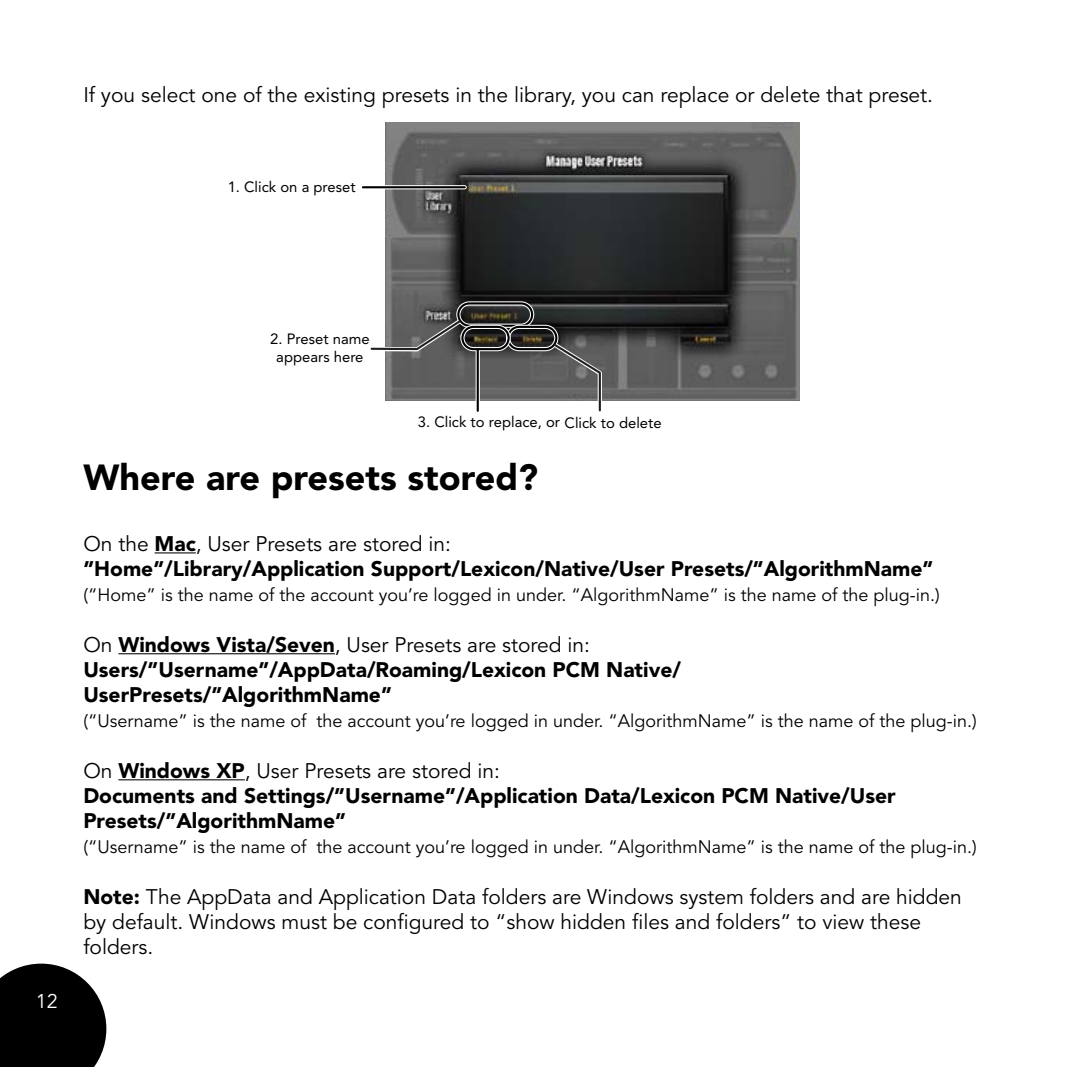
<style>
.page{position:relative;width:1067px;height:1067px;background:#fff}
.page>*{position:absolute;margin:0;border:0;box-sizing:border-box;transform-origin:0 0}
.t1{font:900 36px "Avenir";color:#000}
.t2{font:900 21px/25.2px "Avenir";color:#000}
.t3{font:21px/25.2px "Avenir";color:#000}
.t4{font:19.8px "Avenir";color:#fff}
.t5{font:18px "Avenir";color:#000}
.t6{font:14.7px/17.7px "Avenir";color:#000;text-align:center}
.s1{font-weight:400}
.s2{font-weight:900}
</style>
<div class="page">
<svg style="left:0;top:963px;width:106px;height:103px;background:#1c1c1c"></svg>
<hr style="left:155px;top:552px;width:41px;height:1px;background:#000">
<hr style="left:118px;top:653px;width:217px;height:1px;background:#000">
<hr style="left:118px;top:779px;width:127px;height:1px;background:#000">
<img style="left:385px;top:122px;width:415px;height:278px">
<div style="left:456px;top:301px;width:78px;height:27px;border:4px solid #fff;border-radius:11px"></div>
<div style="left:457px;top:302px;width:76px;height:25px;border:2px solid #000;border-radius:11px"></div>
<svg style="left:370px;top:316px;width:95px;height:37px"></svg>
<div style="left:506px;top:325px;width:52px;height:26px;border:4px solid #fff;border-radius:11px"></div>
<div style="left:507px;top:326px;width:50px;height:24px;border:2px solid #000;border-radius:11px"></div>
<svg style="left:550px;top:339px;width:54px;height:73px"></svg>
<svg style="left:363px;top:185px;width:102px;height:4px"></svg>
<hr style="left:363px;top:186px;width:102px;height:2px;background:#000">
<svg style="left:475px;top:351px;width:5px;height:50px"></svg>
<div style="left:460px;top:325px;width:50px;height:26px;border:4px solid #fff;border-radius:11px"></div>
<div style="left:461px;top:326px;width:48px;height:24px;border:2px solid #000;border-radius:11px"></div>
<hr style="left:476px;top:349px;width:3px;height:62px;background:#000">
<p class="t3" style="left:83px;top:82px;width:851px">If you select one of the existing presets in the library, you can replace or delete that preset.</p>
<p class="t6" style="left:228px;top:178px;width:129px">1. Click on a preset</p>
<p class="t4" style="left:36px;top:989px;width:23px">12</p>
<p class="t6" style="left:270px;top:330px;width:101px">2. Preset name appears here</p>
<p class="t6" style="left:418px;top:413px;width:245px">3. Click to replace, or Click to delete</p>
<h1 class="t1" style="left:83px;top:455px;width:456px">Where are presets stored?</h1>
<p class="t2" style="left:83px;top:530px;width:851px"><span class="s1">On the</span> Mac<span class="s1">, User Presets are stored in:<br></span>”Home”/Library/Application Support/Lexicon/Native/User Presets/”AlgorithmName”</p>
<p class="t5" style="left:83px;top:584px;width:858px">(“Home” is the name of the account you’re logged in under. “AlgorithmName” is the name of the plug-in.)</p>
<p class="t2" style="left:83px;top:631px;width:599px"><span class="s1">On</span> Windows Vista/Seven<span class="s1">, User Presets are stored in:<br></span>Users/”Username”/AppData/Roaming/Lexicon PCM Native/<br>UserPresets/”AlgorithmName”</p>
<p class="t5" style="left:83px;top:710px;width:895px">(“Username” is the name of the account you’re logged in under. “AlgorithmName” is the name of the plug-in.)</p>
<p class="t2" style="left:83px;top:757px;width:813px"><span class="s1">On</span> Windows XP<span class="s1">, User Presets are stored in:<br></span>Documents and Settings/”Username”/Application Data/Lexicon PCM Native/User<br>Presets/”AlgorithmName”</p>
<p class="t5" style="left:83px;top:836px;width:895px">(“Username” is the name of the account you’re logged in under. “AlgorithmName” is the name of the plug-in.)</p>
<p class="t3" style="left:83px;top:884px;width:880px"><span class="s2">Note:</span> The AppData and Application Data folders are Windows system folders and are hidden by default. Windows must be configured to “show hidden files and folders” to view these folders.</p>
</div>
